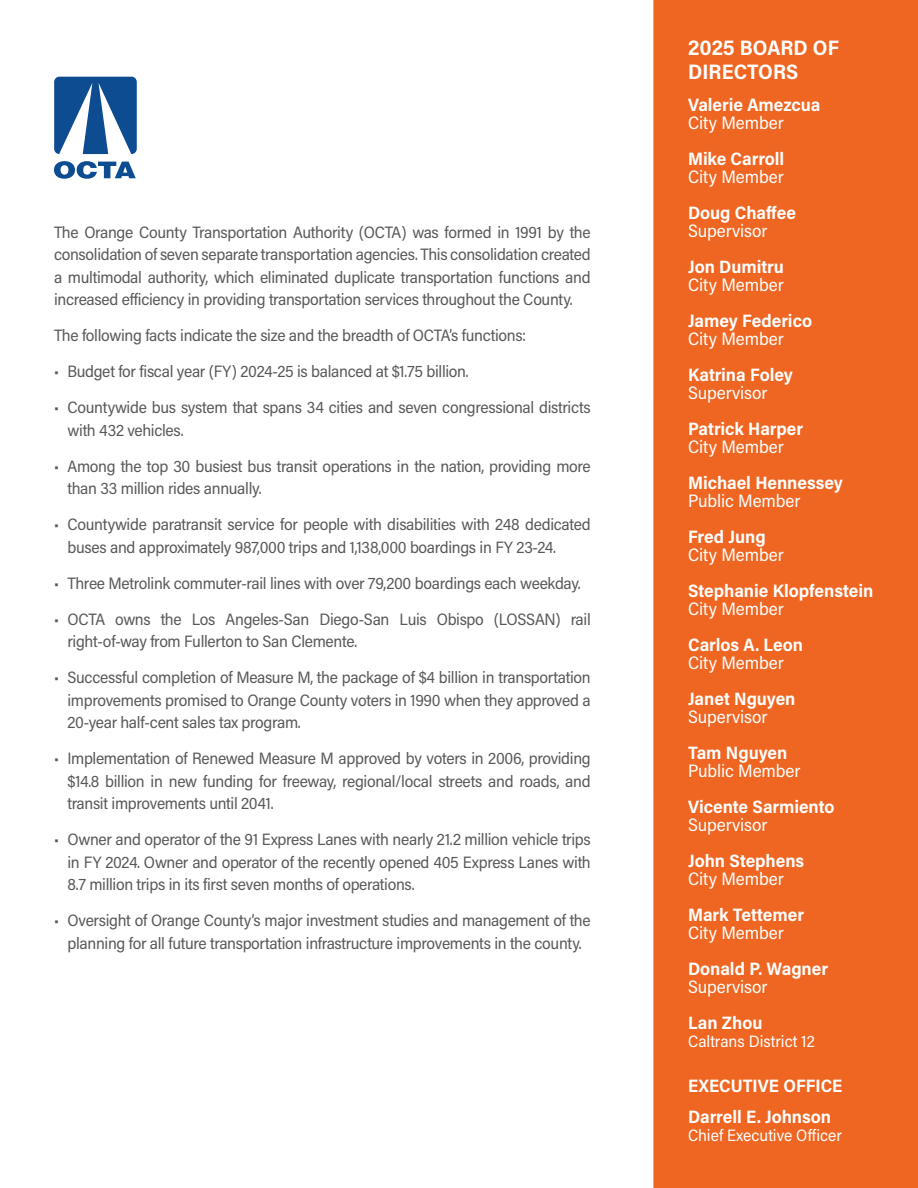
<style>
.page{position:relative;width:918px;height:1188px;background:#fff}
.page>*{position:absolute;margin:0;border:0;box-sizing:border-box;transform-origin:0 0}
.t1{font:700 21px/24px "Acumin Pro Semi Cond";color:#fff}
.t2{font:700 18px "Acumin Pro Semi Cond";letter-spacing:-.005em;color:#fff}
.t3{font:18px "Acumin Pro Semi Cond";letter-spacing:-.005em;color:#fff}
.t4{font:16.5px/22.5px "Acumin Pro Semi Cond";letter-spacing:-.02em;color:#57585a}
.t5{font:16.5px "Acumin Pro Semi Cond";color:#fff}
</style>
<div class="page">
<div style="left:653px;top:0;width:265px;height:1188px;background:#ef6622"></div>
<svg style="left:54px;top:161px;width:82px;height:18px"></svg>
<svg style="left:54px;top:77px;width:83px;height:77px"></svg>
<p class="t4" style="left:54px;top:220px;width:538px;text-align:justify">The Orange County Transportation Authority (OCTA) was formed in 1991 by the consolidation of seven separate transportation agencies. This consolidation created a multimodal authority, which eliminated duplicate transportation functions and increased eficiency in providing transportation services throughout the County.</p>
<p class="t4" style="left:54px;top:324px;width:474px">The following facts indicate the size and the breadth of OCTA’s functions:</p>
<p class="t4" style="left:54px;top:360px;width:416px">• Budget for fiscal year (FY) 2024-25 is balanced at $1.75 billion.</p>
<p class="t4" style="left:68px;top:396px;width:525px;text-indent:-13px">• Countywide bus system that spans 34 cities and seven congressional districts with 432 vehicles.</p>
<p class="t4" style="left:68px;top:454px;width:525px;text-indent:-13px">• Among the top 30 busiest bus transit operations in the nation, providing more than 33 million rides annually.</p>
<p class="t4" style="left:68px;top:513px;width:525px;text-indent:-13px">• Countywide paratransit service for people with disabilities with 248 dedicated buses and approximately 987,000 trips and 1,138,000 boardings in FY 23-24.</p>
<p class="t4" style="left:54px;top:571px;width:528px">• Three Metrolink commuter-rail lines with over 79,200 boardings each weekday.</p>
<p class="t4" style="left:68px;top:607px;width:525px;text-indent:-13px">• OCTA owns the Los Angeles-San Diego-San Luis Obispo (LOSSAN) rail right-of-way from Fullerton to San Clemente.</p>
<p class="t4" style="left:68px;top:666px;width:525px;text-align:justify;text-indent:-13px">• Successful completion of Measure M, the package of $4 billion in transportation improvements promised to Orange County voters in 1990 when they approved a 20-year half-cent sales tax program.</p>
<p class="t4" style="left:68px;top:747px;width:525px;text-align:justify;text-indent:-13px">• Implementation of Renewed Measure M approved by voters in 2006, providing $14.8 billion in new funding for freeway, regional/local streets and roads, and transit improvements until 2041.</p>
<p class="t4" style="left:54px;top:828px;width:538px;text-align:right">• Owner and operator of the 91 Express Lanes with nearly 21.2 million vehicle trips in FY 2024. Owner and operator of the recently opened 405 Express Lanes with</p>
<p class="t4" style="left:68px;top:873px;width:349px">8.7 million trips in its first seven months of operations.</p>
<p class="t4" style="left:54px;top:909px;width:538px;text-align:center">• Oversight of Orange County’s major investment studies and management of the planning for all future transportation infrastructure improvements in the county.</p>
<h3 class="t1" style="left:688px;top:35px;width:153px">2025 BOARD OF<br>DIRECTORS</h3>
<h4 class="t2" style="left:688px;top:92px;width:134px">Valerie Amezcua</h4>
<p class="t3" style="left:688px;top:110px;width:97px">City Member</p>
<h4 class="t2" style="left:688px;top:146px;width:98px">Mike Carroll</h4>
<p class="t3" style="left:688px;top:164px;width:97px">City Member</p>
<h4 class="t2" style="left:688px;top:200px;width:109px">Doug Chafee</h4>
<p class="t3" style="left:688px;top:218px;width:81px">Supervisor</p>
<h4 class="t2" style="left:688px;top:254px;width:97px">Jon Dumitru</h4>
<p class="t3" style="left:688px;top:272px;width:97px">City Member</p>
<h4 class="t2" style="left:688px;top:308px;width:126px">Jamey Federico</h4>
<p class="t3" style="left:688px;top:326px;width:97px">City Member</p>
<h4 class="t2" style="left:688px;top:362px;width:106px">Katrina Foley</h4>
<p class="t3" style="left:688px;top:380px;width:81px">Supervisor</p>
<h4 class="t2" style="left:688px;top:416px;width:117px">Patrick Harper</h4>
<p class="t3" style="left:688px;top:434px;width:97px">City Member</p>
<h4 class="t2" style="left:688px;top:470px;width:156px">Michael Hennessey</h4>
<p class="t3" style="left:688px;top:488px;width:114px">Public Member</p>
<h4 class="t2" style="left:688px;top:524px;width:79px">Fred Jung</h4>
<p class="t3" style="left:688px;top:542px;width:97px">City Member</p>
<h4 class="t2" style="left:688px;top:578px;width:187px">Stephanie Klopfenstein</h4>
<p class="t3" style="left:688px;top:596px;width:97px">City Member</p>
<h4 class="t2" style="left:688px;top:632px;width:116px">Carlos A. Leon</h4>
<p class="t3" style="left:688px;top:650px;width:97px">City Member</p>
<h4 class="t2" style="left:688px;top:686px;width:109px">Janet Nguyen</h4>
<p class="t3" style="left:688px;top:704px;width:81px">Supervisor</p>
<h4 class="t2" style="left:688px;top:740px;width:101px">Tam Nguyen</h4>
<p class="t3" style="left:688px;top:758px;width:114px">Public Member</p>
<h4 class="t2" style="left:688px;top:794px;width:148px">Vicente Sarmiento</h4>
<p class="t3" style="left:688px;top:812px;width:81px">Supervisor</p>
<h4 class="t2" style="left:688px;top:848px;width:118px">John Stephens</h4>
<p class="t3" style="left:688px;top:866px;width:97px">City Member</p>
<h4 class="t2" style="left:688px;top:902px;width:117px">Mark Tettemer</h4>
<p class="t3" style="left:688px;top:920px;width:97px">City Member</p>
<h4 class="t2" style="left:688px;top:956px;width:141px">Donald P. Wagner</h4>
<p class="t3" style="left:688px;top:974px;width:81px">Supervisor</p>
<h4 class="t2" style="left:688px;top:1010px;width:76px">Lan Zhou</h4>
<p class="t5" style="left:688px;top:1030px;width:128px">Caltrans District 12</p>
<p class="t2" style="left:688px;top:1073px;width:156px">EXECUTIVE OFFICE</p>
<h4 class="t2" style="left:688px;top:1104px;width:144px">Darrell E. Johnson</h4>
<p class="t5" style="left:688px;top:1124px;width:155px">Chief Executive Oficer</p>
</div>
